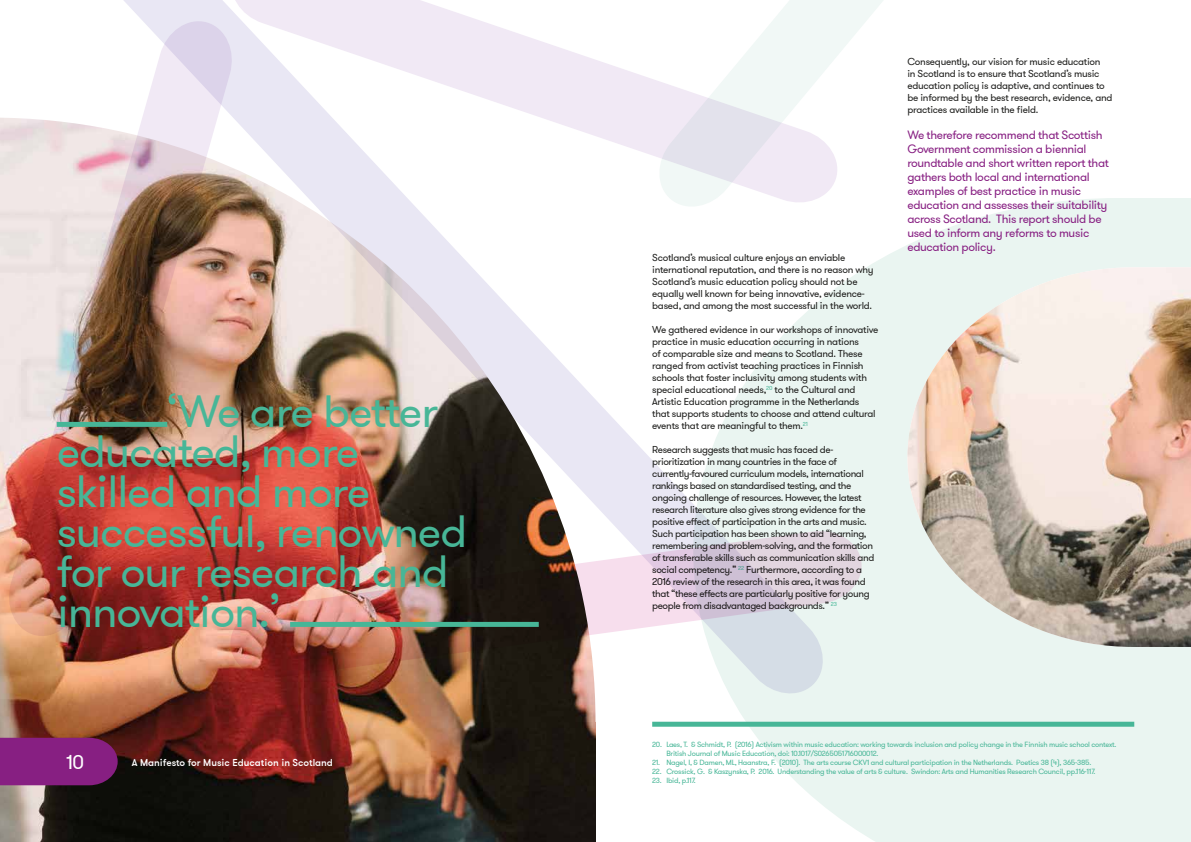
<style>
.page{position:relative;width:1191px;height:842px;background:#fff}
.page>*{position:absolute;margin:0;border:0;box-sizing:border-box;transform-origin:0 0}
.t1{font:45px/40px "GT Walsheim";letter-spacing:-.025em;color:#47b697}
.t2{font:20px "GT Walsheim";color:#fff}
.t3{font:12px/14px "GT Walsheim";letter-spacing:-.03em;color:#871f82}
.t4{font:10px/12px "GT Walsheim";letter-spacing:-.03em;color:#1d1d1b}
.t5{font:500 10px "GT Walsheim";color:#fff}
.t6{font:7.5px/9px "GT Walsheim";letter-spacing:-.03em;color:#47b697}
</style>
<div class="page">
<img style="left:0;top:722px;width:595px;height:120px">
<img style="left:0;top:118px;width:693px;height:604px">
<svg style="left:693px;top:198px;width:498px;height:644px;background:#ecf6f2"></svg>
<img style="left:907px;top:267px;width:284px;height:380px">
<img style="left:31px;top:0;width:796px;height:698px">
<div style="left:0;top:738px;width:118px;height:47px;background:#871f82"></div>
<div style="left:652px;top:722px;width:482px;height:5px;background:#47b697"></div>
<img style="left:228px;top:528px;width:636px;height:153px">
<img style="left:4px;top:17px;width:232px;height:623px">
<svg style="left:227px;top:0;width:428px;height:207px"></svg>
<svg style="left:655px;top:0;width:438px;height:212px"></svg>
<div style="left:57px;top:422px;width:110px;height:5px;background:#47b697"></div>
<div style="left:290px;top:622px;width:249px;height:5px;background:#47b697"></div>
<h1 class="t1" style="left:57px;top:391px;width:412px;text-indent:109px">‘We are better educated, more skilled and more successful, renowned for our research and innovation.’</h1>
<h2 class="t2" style="left:66px;top:750px;width:19px">10</h2>
<p class="t5" style="left:132px;top:756px;width:203px">A Manifesto for Music Education in Scotland</p>
<p class="t4" style="left:652px;top:252px;width:223px">Scotland’s musical culture enjoys an enviable international reputation, and there is no reason why Scotland’s music education policy should not be equally well known for being innovative, evidence&shy;based, and among the most successful in the world.</p>
<p class="t4" style="left:652px;top:324px;width:228px">We gathered evidence in our workshops of innovative practice in music education occurring in nations<br>of comparable size and means to Scotland. These ranged from activist teaching practices in Finnish schools that foster inclusivity among students with special educational needs,<sup>20</sup> to the Cultural and Artistic Education programme in the Netherlands that supports students to choose and attend cultural events that are meaningful to them.<sup>21</sup></p>
<p class="t4" style="left:652px;top:444px;width:224px">Research suggests that music has faced de&shy;prioritization in many countries in the face of currently-favoured curriculum models, international rankings based on standardised testing, and the ongoing challenge of resources. However, the latest research literature also gives strong evidence for the positive effect of participation in the arts and music.<br>Such participation has been shown to aid “learning, remembering and problem-solving, and the formation of transferable skills such as communication skills and social competency.” <sup>22</sup> Furthermore, according to a 2016 review of the research in this area, it was found that “these effects are particularly positive for young people from disadvantaged backgrounds.” <sup>23</sup></p>
<p class="t4" style="left:907px;top:55px;width:206px">Consequently, our vision for music education<br>in Scotland is to ensure that Scotland’s music education policy is adaptive, and continues to be informed by the best research, evidence, and practices available in the field.</p>
<p class="t3" style="left:907px;top:127px;width:203px">We therefore recommend that Scottish Government commission a biennial roundtable and short written report that gathers both local and international examples of best practice in music education and assesses their suitability across Scotland. This report should be used to inform any reforms to music education policy.</p>
<p class="t6" style="left:666px;top:740px;width:451px;text-indent:-14px">20. Laes, T. &amp; Schmidt, P. (2016) Activism within music education: working towards inclusion and policy change in the Finnish music school context.<br>British Journal of Music Education, doi: 10.1017/S0265051716000012.</p>
<p class="t6" style="left:652px;top:758px;width:440px">21. Nagel, I, &amp; Damen, ML, Haanstra, F. (2010). The arts course CKV1 and cultural participation in the Netherlands. Poetics 38 (4), 365-385.</p>
<p class="t6" style="left:652px;top:767px;width:445px">22. Crossick, G. &amp; Kaszynska, P. 2016. Understanding the value of arts &amp; culture. Swindon: Arts and Humanities Research Council, pp.116-117.</p>
<p class="t6" style="left:652px;top:776px;width:45px">23. Ibid, p.117.</p>
</div>
